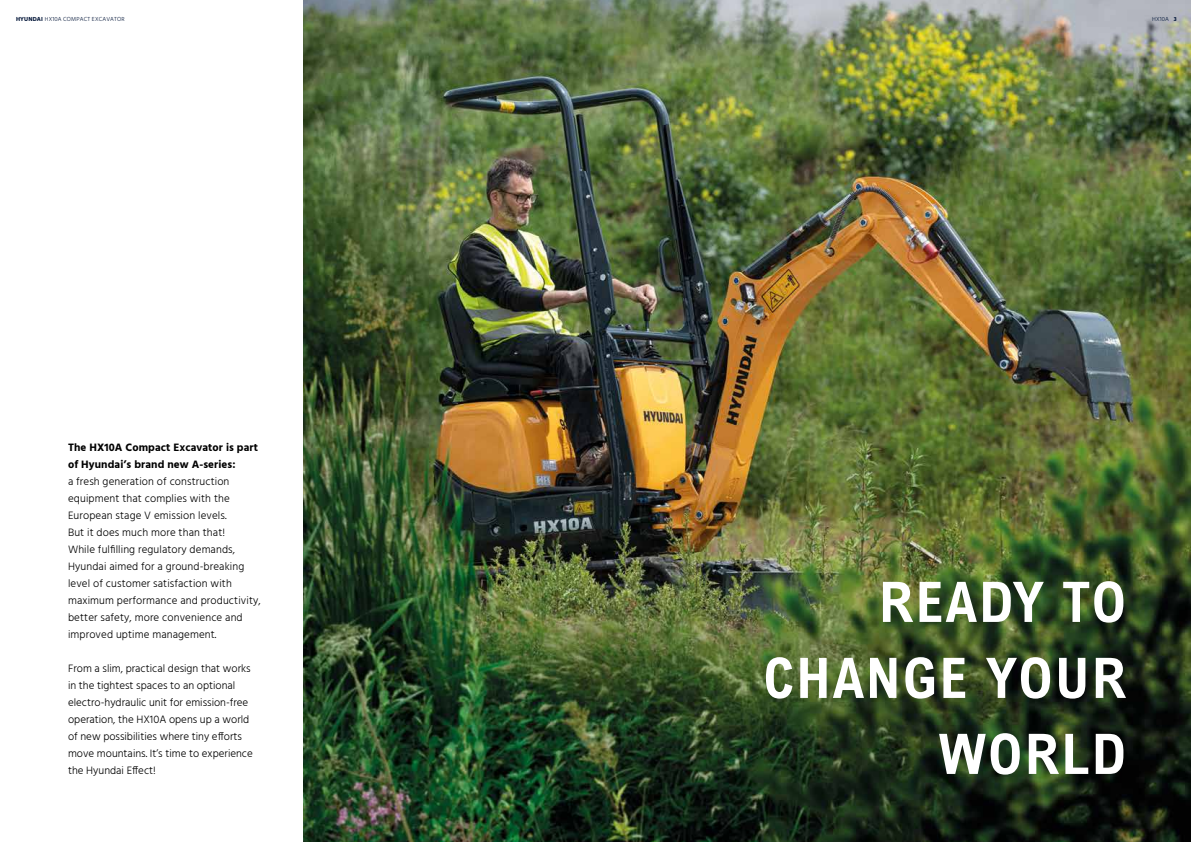
<style>
.page{position:relative;width:1191px;height:842px;background:#fff}
.page>*{position:absolute;margin:0;border:0;box-sizing:border-box;transform-origin:0 0}
.t1{font:700 condensed 56px/76px "Arial";letter-spacing:.04em;color:#fff;text-align:right}
.t2{font:300 11px/17px "Hind";letter-spacing:.01em;color:#000}
.t3{font:700 11px/17px "Hind";letter-spacing:.01em;color:#000}
.t4{font:300 6px "Hind";letter-spacing:.02em;color:#001437}
.s1{font-weight:700}
</style>
<div class="page">
<img style="left:304px;top:0;width:887px;height:842px">
<p class="t4" style="left:16px;top:15px;width:110px"><span class="s1">HYUNDAI</span> HX10A COMPACT EXCAVATOR</p>
<p class="t4" style="left:1152px;top:15px;width:26px">HX10A <span class="s1">3</span></p>
<p class="t3" style="left:68px;top:439px;width:191px">The HX10A Compact Excavator is part of Hyundai’s brand new A-series:</p>
<p class="t2" style="left:68px;top:473px;width:194px">a fresh generation of construction equipment that complies with the European stage V emission levels.<br>But it does much more than that!<br>While fulfilling regulatory demands, Hyundai aimed for a ground-breaking level of customer satisfaction with maximum performance and productivity, better safety, more convenience and improved uptime management.</p>
<p class="t2" style="left:68px;top:660px;width:186px">From a slim, practical design that works in the tightest spaces to an optional electro-hydraulic unit for emission-free operation, the HX10A opens up a world of new possibilities where tiny efforts move mountains. It’s time to experience the Hyundai Effect!</p>
<h1 class="t1" style="left:763px;top:565px;width:364px">READY TO<br>CHANGE YOUR<br>WORLD</h1>
</div>
